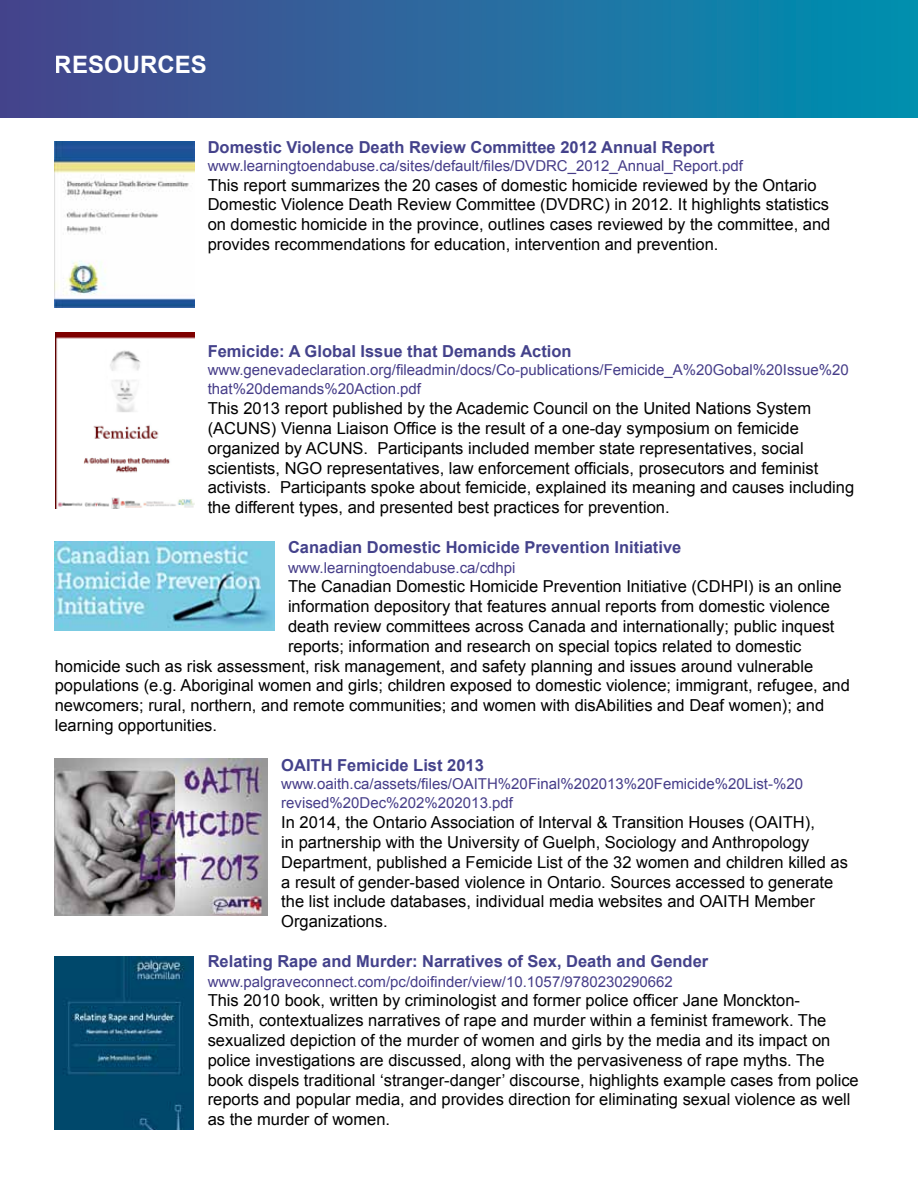
<style>
.page{position:relative;width:918px;height:1188px;background:#fff}
.page>*{position:absolute;margin:0;border:0;box-sizing:border-box;transform-origin:0 0}
.t1{font:700 24px "Arial";color:#fff}
.t2{font:16.5px/19.8px "Arial";color:#000}
.t3{font:700 16.5px "Arial";color:#44428b}
.t4{font:15px/19.8px "Arial";color:#463d89}
</style>
<div class="page">
<img style="left:0;top:0;width:918px;height:117px">
<img style="left:55px;top:141px;width:139px;height:166px">
<img style="left:55px;top:333px;width:139px;height:175px">
<img style="left:55px;top:541px;width:219px;height:89px">
<img style="left:55px;top:758px;width:213px;height:157px">
<img style="left:55px;top:956px;width:138px;height:174px">
<h1 class="t1" style="left:55px;top:48px;width:154px">RESOURCES</h1>
<p class="t3" style="left:208px;top:136px;width:509px">Domestic Violence Death Review Committee 2012 Annual Report</p>
<p class="t4" style="left:208px;top:156px;width:537px">www.learningtoendabuse.ca/sites/default/files/DVDRC_2012_Annual_Report.pdf</p>
<p class="t2" style="left:208px;top:175px;width:624px">This report summarizes the 20 cases of domestic homicide reviewed by the Ontario Domestic Violence Death Review Committee (DVDRC) in 2012. It highlights statistics on domestic homicide in the province, outlines cases reviewed by the committee, and provides recommendations for education, intervention and prevention.</p>
<p class="t3" style="left:208px;top:340px;width:365px">Femicide: A Global Issue that Demands Action</p>
<p class="t4" style="left:208px;top:360px;width:643px">www.genevadeclaration.org/fileadmin/docs/Co-publications/Femicide_A%20Gobal%20Issue%20 that%20demands%20Action.pdf</p>
<p class="t2" style="left:208px;top:399px;width:648px">This 2013 report published by the Academic Council on the United Nations System (ACUNS) Vienna Liaison Office is the result of a one-day symposium on femicide organized by ACUNS. Participants included member state representatives, social scientists, NGO representatives, law enforcement officials, prosecutors and feminist activists. Participants spoke about femicide, explained its meaning and causes including the different types, and presented best practices for prevention.</p>
<p class="t3" style="left:288px;top:536px;width:395px">Canadian Domestic Homicide Prevention Initiative</p>
<p class="t4" style="left:288px;top:558px;width:229px">www.learningtoendabuse.ca/cdhpi</p>
<p class="t2" style="left:288px;top:577px;width:555px">The Canadian Domestic Homicide Prevention Initiative (CDHPI) is an online</p>
<p class="t2" style="left:288px;top:597px;width:543px">information depository that features annual reports from domestic violence</p>
<p class="t2" style="left:288px;top:616px;width:548px">death review committees across Canada and internationally; public inquest</p>
<p class="t2" style="left:288px;top:636px;width:515px">reports; information and research on special topics related to domestic</p>
<p class="t2" style="left:55px;top:656px;width:760px">homicide such as risk assessment, risk management, and safety planning and issues around vulnerable</p>
<p class="t2" style="left:55px;top:676px;width:797px">populations (e.g. Aboriginal women and girls; children exposed to domestic violence; immigrant, refugee, and</p>
<p class="t2" style="left:55px;top:696px;width:771px">newcomers; rural, northern, and remote communities; and women with disAbilities and Deaf women); and</p>
<p class="t2" style="left:55px;top:715px;width:164px">learning opportunities.</p>
<p class="t3" style="left:281px;top:754px;width:204px">OAITH Femicide List 2013</p>
<p class="t4" style="left:281px;top:774px;width:523px">www.oaith.ca/assets/files/OAITH%20Final%202013%20Femicide%20List-%20 revised%20Dec%202%202013.pdf</p>
<p class="t2" style="left:281px;top:813px;width:568px">In 2014, the Ontario Association of Interval &amp; Transition Houses (OAITH),<br>in partnership with the University of Guelph, Sociology and Anthropology Department, published a Femicide List of the 32 women and children killed as a result of gender-based violence in Ontario. Sources accessed to generate the list include databases, individual media websites and OAITH Member Organizations.</p>
<p class="t3" style="left:208px;top:950px;width:502px">Relating Rape and Murder: Narratives of Sex, Death and Gender</p>
<p class="t4" style="left:208px;top:972px;width:467px">www.palgraveconnect.com/pc/doifinder/view/10.1057/9780230290662</p>
<p class="t2" style="left:208px;top:991px;width:653px">This 2010 book, written by criminologist and former police officer Jane Monckton-<br>Smith, contextualizes narratives of rape and murder within a feminist framework. The sexualized depiction of the murder of women and girls by the media and its impact on police investigations are discussed, along with the pervasiveness of rape myths. The book dispels traditional ‘stranger-danger’ discourse, highlights example cases from police reports and popular media, and provides direction for eliminating sexual violence as well as the murder of women.</p>
</div>
